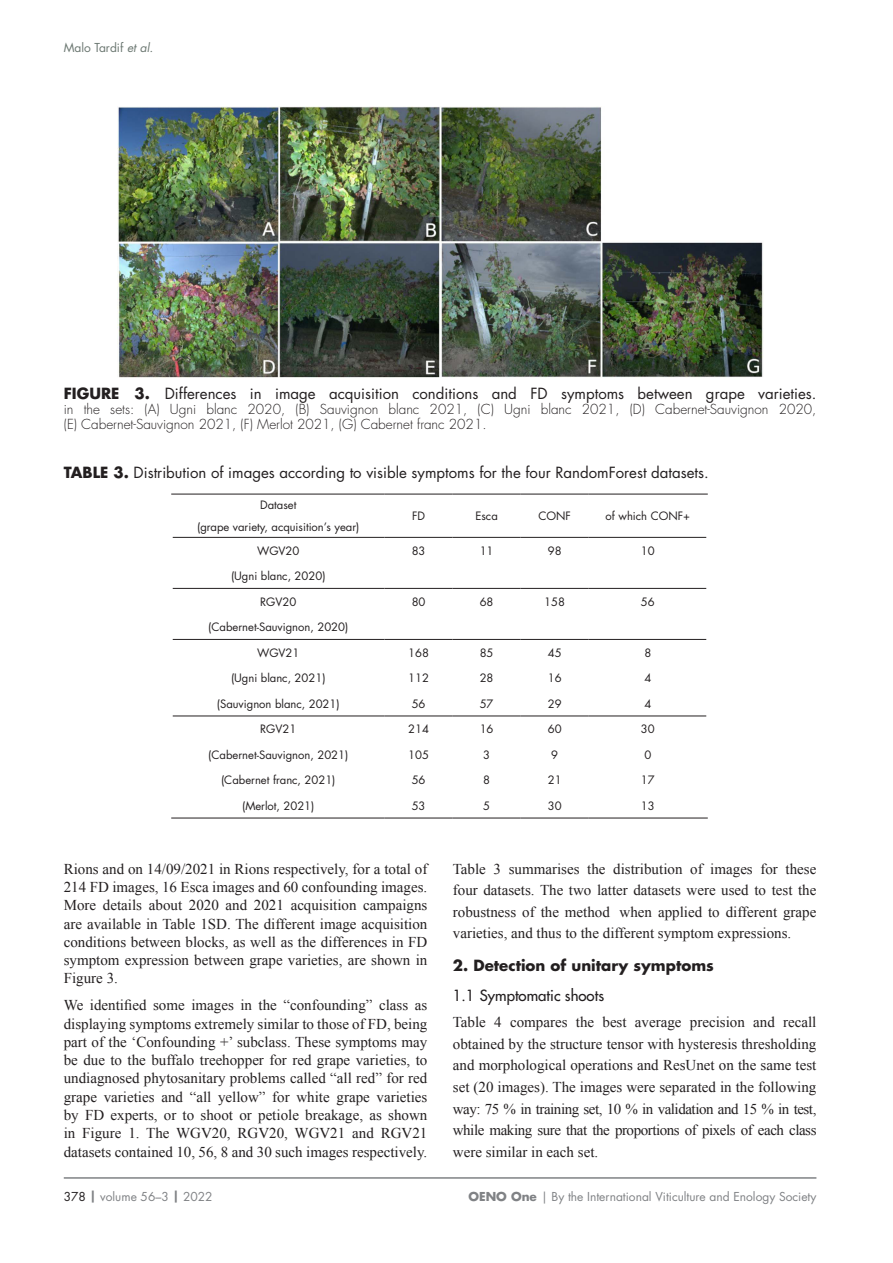
<style>
.page{position:relative;width:893px;height:1263px;background:#fff}
.page>*{position:absolute;margin:0;border:0;box-sizing:border-box;transform-origin:0 0}
.CORPS_texte_courant{font:15px/18.3px "Times New Roman";color:#231f20;text-align:justify}
.CORPS_FIGURE-Titre5{font:15px "Futura Std";color:#231f20}
.CORPS_TITRE_2-paragr{font:700 15px "Futura Std";color:#231f20}
.CORPS_TITRE_3_sous-p{font:500 15px "Futura Std";color:#231f20}
.CORPS_FIGURE-Titre5-2{font:300 13.5px/15px "Futura Std";color:#231f20}
.t1{font:12px "Futura Std";color:#808285}
.t2{font:12px "Futura Std";color:#6b7771}
.CORPS_TABLEAU-texte{font:11.25px "Futura Std";color:#231f20}
.s1{font-style:italic}
.s2{font-weight:700}
.s3{color:#231f20}
</style>
<div class="page">
<hr style="left:64px;top:1177px;width:752px;height:2px;background:#808285">
<img style="left:117px;top:106px;width:646px;height:271px">
<hr style="left:171px;top:494px;width:214px;height:1px;background:#231f20">
<hr style="left:385px;top:494px;width:68px;height:1px;background:#231f20">
<hr style="left:453px;top:494px;width:68px;height:1px;background:#231f20">
<hr style="left:521px;top:494px;width:68px;height:1px;background:#231f20">
<hr style="left:589px;top:494px;width:119px;height:1px;background:#231f20">
<hr style="left:171px;top:818px;width:214px;height:1px;background:#231f20">
<hr style="left:385px;top:818px;width:68px;height:1px;background:#231f20">
<hr style="left:453px;top:818px;width:68px;height:1px;background:#231f20">
<hr style="left:521px;top:818px;width:68px;height:1px;background:#231f20">
<hr style="left:589px;top:818px;width:119px;height:1px;background:#231f20">
<hr style="left:173px;top:537px;width:212px;height:1px;background:#231f20">
<hr style="left:385px;top:537px;width:68px;height:1px;background:#231f20">
<hr style="left:453px;top:537px;width:68px;height:1px;background:#231f20">
<hr style="left:521px;top:537px;width:68px;height:1px;background:#231f20">
<hr style="left:589px;top:537px;width:117px;height:1px;background:#231f20">
<hr style="left:173px;top:588px;width:212px;height:1px;background:#231f20">
<hr style="left:385px;top:588px;width:68px;height:1px;background:#231f20">
<hr style="left:453px;top:588px;width:68px;height:1px;background:#231f20">
<hr style="left:521px;top:588px;width:68px;height:1px;background:#231f20">
<hr style="left:589px;top:588px;width:117px;height:1px;background:#231f20">
<hr style="left:173px;top:716px;width:212px;height:1px;background:#231f20">
<hr style="left:385px;top:716px;width:68px;height:1px;background:#231f20">
<hr style="left:453px;top:716px;width:68px;height:1px;background:#231f20">
<hr style="left:521px;top:716px;width:68px;height:1px;background:#231f20">
<hr style="left:589px;top:716px;width:117px;height:1px;background:#231f20">
<hr style="left:173px;top:639px;width:212px;height:1px;background:#231f20">
<hr style="left:385px;top:639px;width:68px;height:1px;background:#231f20">
<hr style="left:453px;top:639px;width:68px;height:1px;background:#231f20">
<hr style="left:521px;top:639px;width:68px;height:1px;background:#231f20">
<hr style="left:589px;top:639px;width:117px;height:1px;background:#231f20">
<p class="t2" style="left:64px;top:40px;width:91px">Malo Tardif <span class="s1">et al.</span></p>
<p class="CORPS_FIGURE-Titre5" style="left:64px;top:384px;width:754px"><span class="s2">FIGURE 3.</span> Differences in image acquisition conditions and FD symptoms between grape varieties.</p>
<p class="CORPS_FIGURE-Titre5-2" style="left:64px;top:402px;width:754px">in the sets: (A) Ugni blanc 2020, (B) Sauvignon blanc 2021, (C) Ugni blanc 2021, (D) Cabernet-Sauvignon 2020, (E) Cabernet‑Sauvignon 2021, (F) Merlot 2021, (G) Cabernet franc 2021.</p>
<p class="CORPS_FIGURE-Titre5" style="left:64px;top:463px;width:647px"><span class="s2">TABLE 3.</span> Distribution of images according to visible symptoms for the four RandomForest datasets.</p>
<p class="CORPS_TABLEAU-texte" style="left:260px;top:498px;width:38px">Dataset</p>
<p class="CORPS_TABLEAU-texte" style="left:197px;top:520px;width:164px">(grape variety, acquisition’s year)</p>
<p class="CORPS_TABLEAU-texte" style="left:412px;top:509px;width:15px">FD</p>
<p class="CORPS_TABLEAU-texte" style="left:475px;top:509px;width:24px">Esca</p>
<p class="CORPS_TABLEAU-texte" style="left:538px;top:509px;width:34px">CONF</p>
<p class="CORPS_TABLEAU-texte" style="left:606px;top:509px;width:86px">of which CONF+</p>
<p class="CORPS_TABLEAU-texte" style="left:257px;top:543px;width:44px">WGV20</p>
<p class="CORPS_TABLEAU-texte" style="left:412px;top:543px;width:15px">83</p>
<p class="CORPS_TABLEAU-texte" style="left:480px;top:543px;width:15px">11</p>
<p class="CORPS_TABLEAU-texte" style="left:548px;top:543px;width:15px">98</p>
<p class="CORPS_TABLEAU-texte" style="left:641px;top:543px;width:15px">10</p>
<p class="CORPS_TABLEAU-texte" style="left:231px;top:569px;width:96px">(Ugni blanc, 2020)</p>
<p class="CORPS_TABLEAU-texte" style="left:260px;top:594px;width:38px">RGV20</p>
<p class="CORPS_TABLEAU-texte" style="left:412px;top:594px;width:15px">80</p>
<p class="CORPS_TABLEAU-texte" style="left:480px;top:594px;width:15px">68</p>
<p class="CORPS_TABLEAU-texte" style="left:544px;top:594px;width:22px">158</p>
<p class="CORPS_TABLEAU-texte" style="left:641px;top:594px;width:15px">56</p>
<p class="CORPS_TABLEAU-texte" style="left:208px;top:620px;width:142px">(Cabernet-Sauvignon, 2020)</p>
<p class="CORPS_TABLEAU-texte" style="left:257px;top:645px;width:44px">WGV21</p>
<p class="CORPS_TABLEAU-texte" style="left:408px;top:645px;width:22px">168</p>
<p class="CORPS_TABLEAU-texte" style="left:480px;top:645px;width:15px">85</p>
<p class="CORPS_TABLEAU-texte" style="left:548px;top:645px;width:15px">45</p>
<p class="CORPS_TABLEAU-texte" style="left:644px;top:645px;width:8px">8</p>
<p class="CORPS_TABLEAU-texte" style="left:231px;top:671px;width:96px">(Ugni blanc, 2021)</p>
<p class="CORPS_TABLEAU-texte" style="left:408px;top:671px;width:22px">112</p>
<p class="CORPS_TABLEAU-texte" style="left:480px;top:671px;width:15px">28</p>
<p class="CORPS_TABLEAU-texte" style="left:548px;top:671px;width:15px">16</p>
<p class="CORPS_TABLEAU-texte" style="left:644px;top:671px;width:8px">4</p>
<p class="CORPS_TABLEAU-texte" style="left:217px;top:696px;width:124px">(Sauvignon blanc, 2021)</p>
<p class="CORPS_TABLEAU-texte" style="left:412px;top:696px;width:15px">56</p>
<p class="CORPS_TABLEAU-texte" style="left:480px;top:696px;width:15px">57</p>
<p class="CORPS_TABLEAU-texte" style="left:548px;top:696px;width:15px">29</p>
<p class="CORPS_TABLEAU-texte" style="left:644px;top:696px;width:8px">4</p>
<p class="CORPS_TABLEAU-texte" style="left:260px;top:722px;width:38px">RGV21</p>
<p class="CORPS_TABLEAU-texte" style="left:408px;top:722px;width:22px">214</p>
<p class="CORPS_TABLEAU-texte" style="left:480px;top:722px;width:15px">16</p>
<p class="CORPS_TABLEAU-texte" style="left:548px;top:722px;width:15px">60</p>
<p class="CORPS_TABLEAU-texte" style="left:641px;top:722px;width:15px">30</p>
<p class="CORPS_TABLEAU-texte" style="left:208px;top:747px;width:142px">(Cabernet-Sauvignon, 2021)</p>
<p class="CORPS_TABLEAU-texte" style="left:408px;top:747px;width:22px">105</p>
<p class="CORPS_TABLEAU-texte" style="left:483px;top:747px;width:8px">3</p>
<p class="CORPS_TABLEAU-texte" style="left:551px;top:747px;width:8px">9</p>
<p class="CORPS_TABLEAU-texte" style="left:644px;top:747px;width:8px">0</p>
<p class="CORPS_TABLEAU-texte" style="left:221px;top:773px;width:116px">(Cabernet franc, 2021)</p>
<p class="CORPS_TABLEAU-texte" style="left:412px;top:773px;width:15px">56</p>
<p class="CORPS_TABLEAU-texte" style="left:483px;top:773px;width:8px">8</p>
<p class="CORPS_TABLEAU-texte" style="left:548px;top:773px;width:15px">21</p>
<p class="CORPS_TABLEAU-texte" style="left:641px;top:773px;width:15px">17</p>
<p class="CORPS_TABLEAU-texte" style="left:242px;top:798px;width:74px">(Merlot, 2021)</p>
<p class="CORPS_TABLEAU-texte" style="left:412px;top:798px;width:15px">53</p>
<p class="CORPS_TABLEAU-texte" style="left:483px;top:798px;width:8px">5</p>
<p class="CORPS_TABLEAU-texte" style="left:548px;top:798px;width:15px">30</p>
<p class="CORPS_TABLEAU-texte" style="left:641px;top:798px;width:15px">13</p>
<p class="CORPS_texte_courant" style="left:64px;top:859px;width:365px">Rions and on 14/09/2021 in Rions respectively, for a total of 214 FD images, 16 Esca images and 60 confounding images.<br>More details about 2020 and 2021 acquisition campaigns are available in Table 1SD. The different image acquisition conditions between blocks, as well as the differences in FD symptom expression between grape varieties, are shown in Figure 3.</p>
<p class="CORPS_texte_courant" style="left:64px;top:996px;width:365px">We identified some images in the “confounding” class as displaying symptoms extremely similar to those of FD, being part of the ‘Confounding +’ subclass. These symptoms may be due to the buffalo treehopper for red grape varieties, to undiagnosed phytosanitary problems called “all red” for red grape varieties and “all yellow” for white grape varieties by FD experts, or to shoot or petiole breakage, as shown in Figure 1. The WGV20, RGV20, WGV21 and RGV21 datasets contained 10, 56, 8 and 30 such images respectively.</p>
<p class="CORPS_texte_courant" style="left:453px;top:858px;width:365px;line-height:21.6px">Table 3 summarises the distribution of images for these four datasets. The two latter datasets were used to test the robustness of the method when applied to different grape varieties, and thus to the different symptom expressions.</p>
<p class="CORPS_TITRE_2-paragr" style="left:453px;top:956px;width:263px">2. Detection of unitary symptoms</p>
<p class="CORPS_TITRE_3_sous-p" style="left:453px;top:986px;width:153px">1.1 Symptomatic shoots</p>
<p class="CORPS_texte_courant" style="left:453px;top:1011px;width:365px;line-height:21.6px">Table 4 compares the best average precision and recall obtained by the structure tensor with hysteresis thresholding and morphological operations and ResUnet on the same test set (20 images). The images were separated in the following way: 75 % in training set, 10 % in validation and 15 % in test, while making sure that the proportions of pixels of each class were similar in each set.</p>
<p class="t1" style="left:64px;top:1188px;width:150px"><span class="s3">378</span> <span class="s2">|</span> volume 56–3 <span class="s2">|</span> 2022</p>
<p class="t1" style="left:468px;top:1188px;width:349px"><span class="s2">OENO One</span> | By the International Viticulture and Enology Society</p>
</div>
